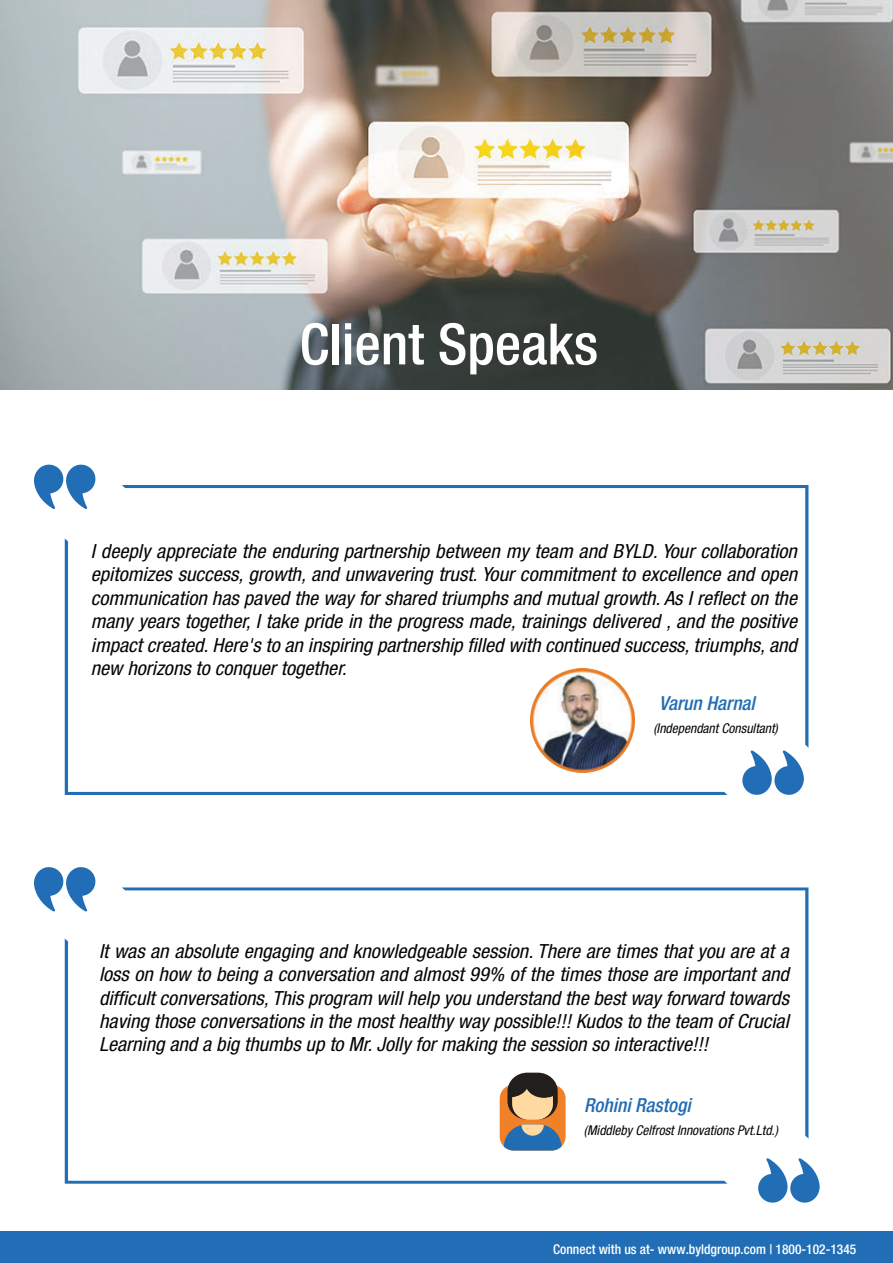
<style>
.page{position:relative;width:893px;height:1263px;background:#fff}
.page>*{position:absolute;margin:0;border:0;box-sizing:border-box;transform-origin:0 0}
.t1{font:500 condensed 57px "Helvetica Neue LT Pro";color:#fff}
.t2{font:italic condensed 19.5px/23.4px "Helvetica Neue LT Pro";color:#050504;text-align:justify;scale:1.04 1}
.t3{font:italic 500 condensed 19.35px "Helvetica Neue LT Pro";color:#226db3}
.t4{font:italic condensed 13.5px "Helvetica Neue LT Pro";color:#050504}
.t5{font:500 condensed 13.5px "Helvetica Neue LT Pro";color:#fff}
</style>
<div class="page">
<div style="left:0;top:1232px;width:893px;height:31px;background:#216eb7"></div>
<svg style="left:65px;top:887px;width:743px;height:297px"></svg>
<svg style="left:757px;top:1158px;width:63px;height:45px"></svg>
<svg style="left:34px;top:867px;width:63px;height:45px"></svg>
<div style="left:500px;top:1085px;width:66px;height:65px;background:#f18126;border-radius:14px"></div>
<svg style="left:504px;top:1073px;width:57px;height:77px"></svg>
<svg style="left:65px;top:485px;width:743px;height:310px"></svg>
<svg style="left:741px;top:750px;width:63px;height:45px"></svg>
<svg style="left:33px;top:464px;width:64px;height:45px"></svg>
<img style="left:531px;top:668px;width:104px;height:104px">
<img style="left:0;top:0;width:893px;height:389px">
<h1 class="t1" style="left:300px;top:310px;width:300px">Client Speaks</h1>
<p class="t2" style="left:91px;top:540px;width:681px">I deeply appreciate the enduring partnership between my team and BYLD. Your collaboration epitomizes success, growth, and unwavering trust. Your commitment to excellence and open communication has paved the way for shared triumphs and mutual growth. As I reflect on the many years together, I take pride in the progress made, trainings delivered , and the positive impact created. Here's to an inspiring partnership filled with continued success, triumphs, and new horizons to conquer together.</p>
<p class="t3" style="left:659px;top:692px;width:97px">Varun Harnal</p>
<p class="t4" style="left:653px;top:720px;width:126px">(Independant Consultant)</p>
<p class="t2" style="left:99px;top:940px;width:665px">It was an absolute engaging and knowledgeable session. There are times that you are at a loss on how to being a conversation and almost 99% of the times those are important and difficult conversations, This program will help you understand the best way forward towards having those conversations in the most healthy way possible!!! Kudos to the team of Crucial Learning and a big thumbs up to Mr. Jolly for making the session so interactive!!!</p>
<p class="t3" style="left:584px;top:1093px;width:108px">Rohini Rastogi</p>
<p class="t4" style="left:584px;top:1122px;width:196px">(Middleby Celfrost Innovations Pvt.Ltd.)</p>
<p class="t5" style="left:553px;top:1241px;width:305px">Connect with us at- www.byldgroup.com | 1800-102-1345</p>
</div>
